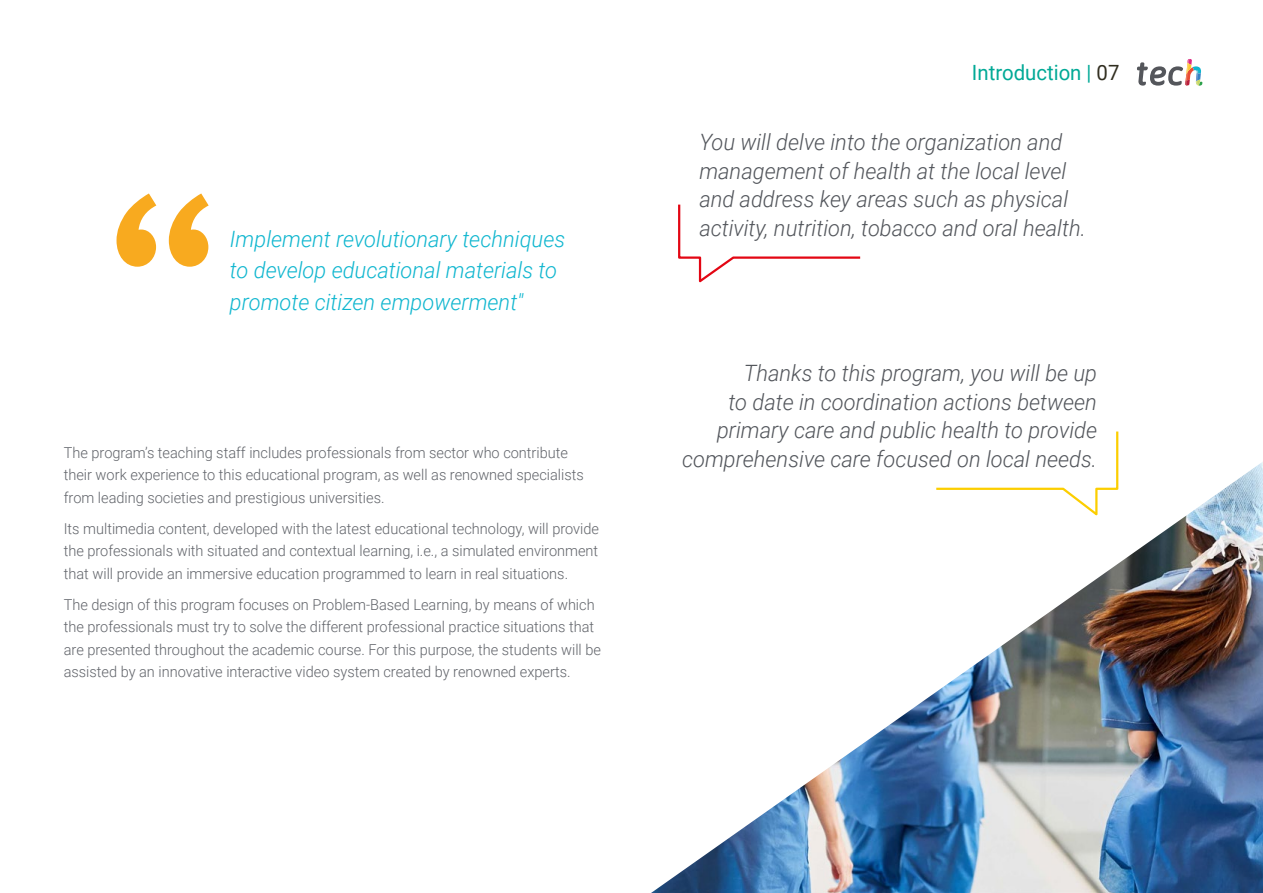
<style>
.page{position:relative;width:1263px;height:893px;background:#fff}
.page>*{position:absolute;margin:0;border:0;box-sizing:border-box;transform-origin:0 0}
.t1{font:italic 300 22.5px/28.5px "Roboto";color:#52555b;text-align:right}
.t2{font:italic 300 22.5px/31.5px "Roboto";color:#0fb6cf}
.t3{font:21px "Roboto";color:#00a996}
.t4{font:300 15px/22.5px "Roboto";color:#61646a}
.s1{color:#312e20}
</style>
<div class="page">
<svg style="left:117px;top:193px;width:92px;height:74px"></svg>
<svg style="left:1116px;top:431px;width:3px;height:30px"></svg>
<svg style="left:678px;top:204px;width:183px;height:79px"></svg>
<img style="left:651px;top:461px;width:612px;height:432px">
<svg style="left:1137px;top:59px;width:65px;height:27px"></svg>
<h1 class="t2" style="left:230px;top:222px;width:337px">Implement revolutionary techniques to develop educational materials to promote citizen empowerment"</h1>
<p class="t4" style="left:64px;top:441px;width:522px">The program’s teaching staff includes professionals from sector who contribute their work experience to this educational program, as well as renowned specialists from leading societies and prestigious universities.</p>
<p class="t4" style="left:64px;top:517px;width:537px;text-align:justify">Its multimedia content, developed with the latest educational technology, will provide the professionals with situated and contextual learning, i.e., a simulated environment that will provide an immersive education programmed to learn in real situations.</p>
<p class="t4" style="left:64px;top:593px;width:539px">The design of this program focuses on Problem-Based Learning, by means of which the professionals must try to solve the different professional practice situations that are presented throughout the academic course. For this purpose, the students will be assisted by an innovative interactive video system created by renowned experts.</p>
<h2 class="t3" style="left:972px;top:57px;width:149px">Introduction | <span class="s1">07</span></h2>
<h1 class="t1" style="left:699px;top:127px;width:388px;text-align:left">You will delve into the organization and management of health at the local level and address key areas such as physical activity, nutrition, tobacco and oral health.</h1>
<h1 class="t1" style="left:682px;top:358px;width:416px">Thanks to this program, you will be up<br>to date in coordination actions between primary care and public health to provide comprehensive care focused on local needs.</h1>
</div>
